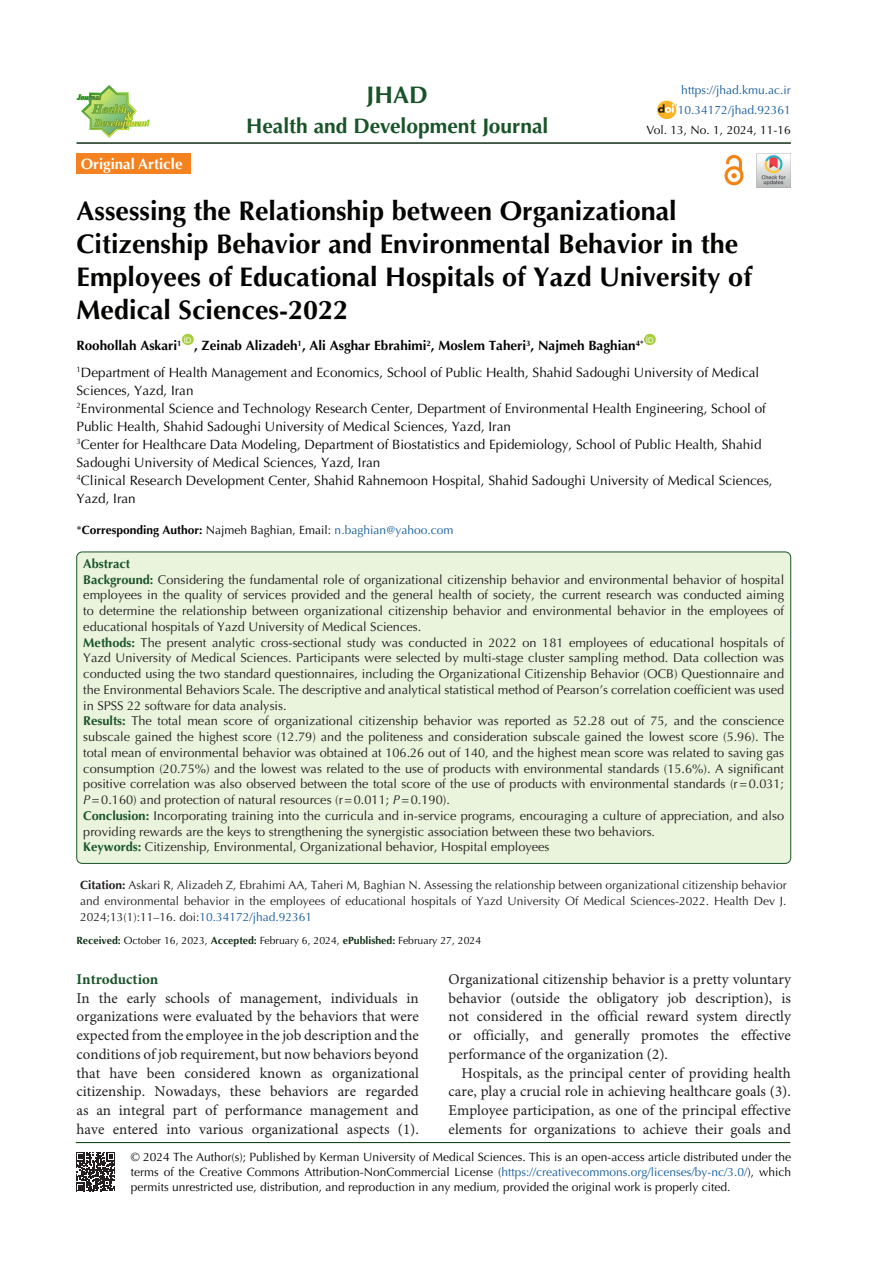
<style>
.page{position:relative;width:893px;height:1263px;background:#fff}
.page>*{position:absolute;margin:0;border:0;box-sizing:border-box;transform-origin:0 0}
.t1{font:700 27px/33px "Optima LT Std";color:#040503}
.t2{font:700 24px "Optima LT Std";color:#195429}
.t3{font:700 21px "Optima LT Std";color:#195429}
.t4{font:15px/18.8px "Minion Pro";color:#231f20;text-align:justify}
.t5{font:700 15px "Optima LT Std";color:#fff}
.t6{font:700 15px "Minion Pro";color:#195429}
.t7{font:13.5px/18px "Optima LT Std";color:#040503}
.t8{font:700 13.5px "Optima LT Std";color:#040503}
.t9{font:12.75px/15.8px "Optima LT Std";color:#231f20;text-align:justify}
.t10{font:700 12.75px "Optima LT Std";color:#195429}
.t11{font:12px/15px "Optima LT Std";color:#040503;text-align:justify}
.t12{font:12px/15.8px "Optima LT Std";color:#231f20;text-align:justify}
.t13{font:12px "Optima LT Std";color:#175d9e}
.t14{font:10.5px "Optima LT Std";color:#040503}
.t15{font:7.8px "Arial";color:#fff}
.s1{font-weight:700}
.s2{color:#175d9e}
.s3{font-weight:700;color:#195429}
.s4{font-weight:700;color:#1a552b}
.s5{font-style:italic}
.s6{font-weight:700;color:#123117}
</style>
<div class="page">
<hr style="left:76px;top:1142px;width:714px;height:1px;background:#030">
<img style="left:757px;top:153px;width:34px;height:34px">
<div style="left:182px;top:334px;width:12px;height:11px;background:#a6ce39;border-radius:50%"></div>
<div style="left:644px;top:334px;width:12px;height:11px;background:#a6ce39;border-radius:50%"></div>
<hr style="left:77px;top:142px;width:714px;height:2px;background:#123117">
<div style="left:77px;top:153px;width:114px;height:21px;background:#f58220"></div>
<img style="left:724px;top:154px;width:20px;height:32px">
<img style="left:657px;top:101px;width:19px;height:18px">
<img style="left:77px;top:85px;width:72px;height:52px">
<div style="left:77px;top:552px;width:714px;height:311px;background:#eaf3dc;border-radius:6px"></div>
<svg style="left:76px;top:1152px;width:39px;height:39px"></svg>
<p class="t5" style="left:81px;top:155px;width:103px">Original Article</p>
<p class="t2" style="left:367px;top:81px;width:63px">JHAD</p>
<p class="t3" style="left:246px;top:113px;width:304px">Health and Development Journal</p>
<p class="t13" style="left:681px;top:83px;width:111px">https://jhad.kmu.ac.ir</p>
<p class="t13" style="left:678px;top:103px;width:114px">10.34172/jhad.92361</p>
<p class="t11" style="left:647px;top:123px;width:146px">Vol. 13, No. 1, 2024, 11-16</p>
<p class="t1" style="left:77px;top:195px;width:677px">Assessing the Relationship between Organizational Citizenship Behavior and Environmental Behavior in the Employees of Educational Hospitals of Yazd University of Medical Sciences-2022</p>
<p class="t8" style="left:77px;top:338px;width:106px">Roohollah Askari<sup>1</sup></p>
<p class="t15" style="left:646px;top:334px;width:9px">ID</p>
<p class="t7" style="left:77px;top:363px;width:684px"><sup>1</sup>Department of Health Management and Economics, School of Public Health, Shahid Sadoughi University of Medical<br>Sciences, Yazd, Iran</p>
<p class="t7" style="left:77px;top:399px;width:691px"><sup>2</sup>Environmental Science and Technology Research Center, Department of Environmental Health Engineering, School of<br>Public Health, Shahid Sadoughi University of Medical Sciences, Yazd, Iran</p>
<p class="t7" style="left:77px;top:435px;width:686px"><sup>3</sup>Center for Healthcare Data Modeling, Department of Biostatistics and Epidemiology, School of Public Health, Shahid<br>Sadoughi University of Medical Sciences, Yazd, Iran</p>
<p class="t7" style="left:77px;top:471px;width:698px"><sup>4</sup>Clinical Research Development Center, Shahid Rahnemoon Hospital, Shahid Sadoughi University of Medical Sciences,<br>Yazd, Iran</p>
<p class="t11" style="left:77px;top:523px;width:379px">*<span class="s1">Corresponding Author:</span> Najmeh Baghian, Email: <span class="s2">n.baghian@yahoo.com</span></p>
<p class="t15" style="left:184px;top:334px;width:9px">ID</p>
<p class="t8" style="left:194px;top:338px;width:451px">, Zeinab Alizadeh<sup>1</sup>, Ali Asghar Ebrahimi<sup>2</sup>, Moslem Taheri<sup>3</sup>, Najmeh Baghian<sup>4*</sup></p>
<p class="t10" style="left:83px;top:556px;width:48px">Abstract</p>
<p class="t9" style="left:83px;top:572px;width:702px"><span class="s3">Background:</span> Considering the fundamental role of organizational citizenship behavior and environmental behavior of hospital employees in the quality of services provided and the general health of society, the current research was conducted aiming to determine the relationship between organizational citizenship behavior and environmental behavior in the employees of educational hospitals of Yazd University of Medical Sciences.</p>
<p class="t9" style="left:83px;top:635px;width:702px"><span class="s4">Methods:</span> The present analytic cross-sectional study was conducted in 2022 on 181 employees of educational hospitals of Yazd University of Medical Sciences. Participants were selected by multi-stage cluster sampling method. Data collection was conducted using the two standard questionnaires, including the Organizational Citizenship Behavior (OCB) Questionnaire and the Environmental Behaviors Scale. The descriptive and analytical statistical method of Pearson’s correlation coefficient was used in SPSS 22 software for data analysis.</p>
<p class="t9" style="left:83px;top:713px;width:702px"><span class="s4">Results:</span> The total mean score of organizational citizenship behavior was reported as 52.28 out of 75, and the conscience subscale gained the highest score (12.79) and the politeness and consideration subscale gained the lowest score (5.96). The total mean of environmental behavior was obtained at 106.26 out of 140, and the highest mean score was related to saving gas consumption (20.75%) and the lowest was related to the use of products with environmental standards (15.6%). A significant positive correlation was also observed between the total score of the use of products with environmental standards (r=0.031; <span class="s5">P</span>=0.160) and protection of natural resources (r=0.011; <span class="s5">P</span>=0.190).</p>
<p class="t9" style="left:83px;top:808px;width:702px"><span class="s4">Conclusion:</span> Incorporating training into the curricula and in-service programs, encouraging a culture of appreciation, and also providing rewards are the keys to strengthening the synergistic association between these two behaviors.</p>
<p class="t9" style="left:83px;top:839px;width:468px"><span class="s4">Keywords:</span> Citizenship, Environmental, Organizational behavior, Hospital employees</p>
<p class="t12" style="left:80px;top:878px;width:708px"><span class="s1">Citation:</span> Askari R, Alizadeh Z, Ebrahimi AA, Taheri M, Baghian N. Assessing the relationship between organizational citizenship behavior and environmental behavior in the employees of educational hospitals of Yazd University Of Medical Sciences-2022. Health Dev J.<br>2024;13(1):11–16. doi:<span class="s2">10.34172/jhad.92361</span></p>
<p class="t14" style="left:77px;top:934px;width:406px"><span class="s6">Received:</span> October 16, 2023, <span class="s6">Accepted:</span> February 6, 2024, <span class="s6">ePublished:</span> February 27, 2024</p>
<p class="t6" style="left:77px;top:968px;width:83px">Introduction</p>
<p class="t4" style="left:77px;top:989px;width:344px">In the early schools of management, individuals in organizations were evaluated by the behaviors that were expected from the employee in the job description and the conditions of job requirement, but now behaviors beyond that have been considered known as organizational citizenship. Nowadays, these behaviors are regarded as an integral part of performance management and have entered into various organizational aspects (1).</p>
<p class="t4" style="left:449px;top:970px;width:344px">Organizational citizenship behavior is a pretty voluntary behavior (outside the obligatory job description), is not considered in the official reward system directly or officially, and generally promotes the effective performance of the organization (2).</p>
<p class="t4" style="left:449px;top:1064px;width:344px;text-indent:13px">Hospitals, as the principal center of providing health care, play a crucial role in achieving healthcare goals (3).<br>Employee participation, as one of the principal effective elements for organizations to achieve their goals and</p>
<p class="t11" style="left:131px;top:1150px;width:662px">© 2024 The Author(s); Published by Kerman University of Medical Sciences. This is an open-access article distributed under the terms of the Creative Commons Attribution-NonCommercial License (<span class="s2">https://creativecommons.org/licenses/by-nc/3.0/</span>), which permits unrestricted use, distribution, and reproduction in any medium, provided the original work is properly cited.</p>
</div>
